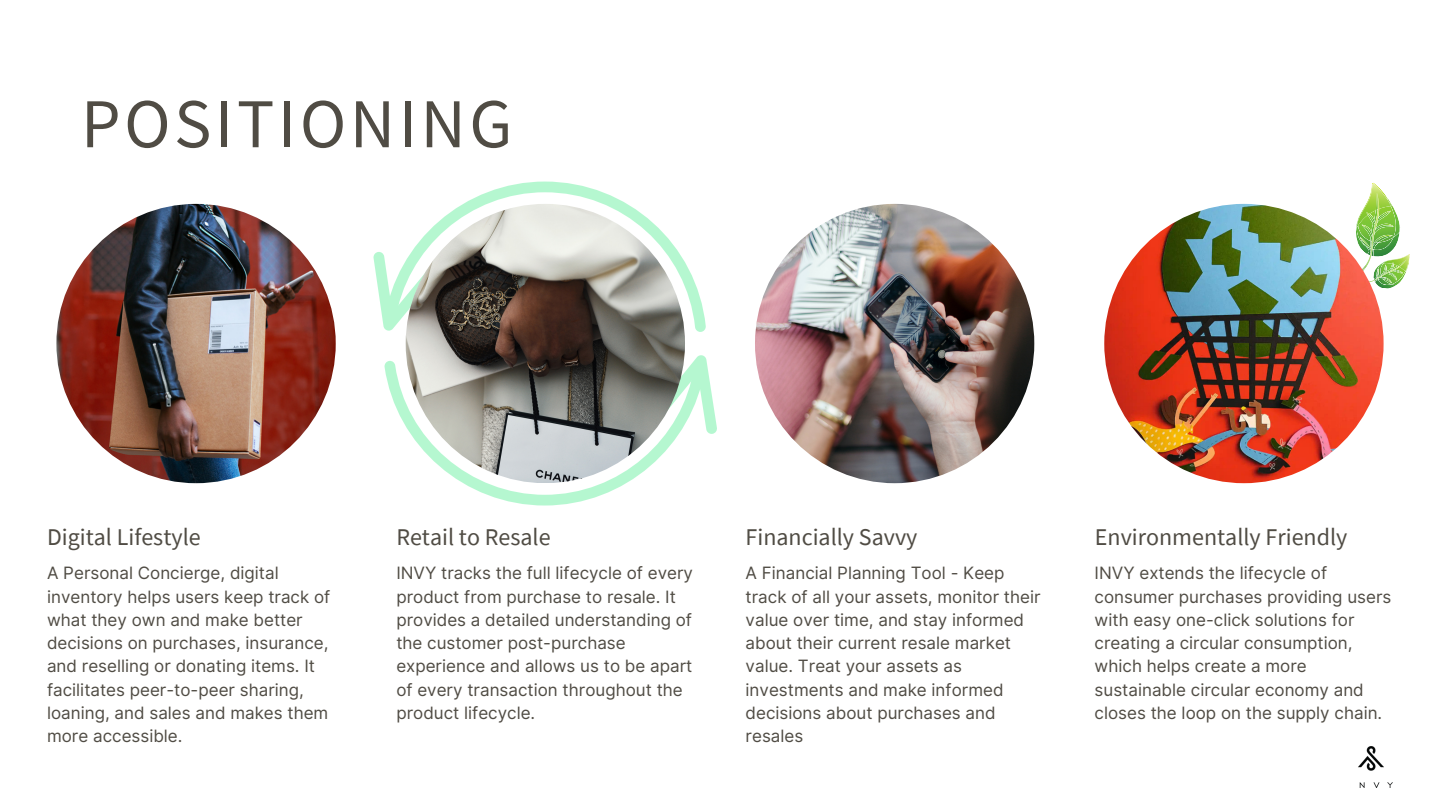
<style>
.page{position:relative;width:1440px;height:810px;background:#fff}
.page>*{position:absolute;margin:0;border:0;box-sizing:border-box;transform-origin:0 0}
.t1{font:70px "Source Sans Pro";letter-spacing:.05em;color:#504c44}
.t2{font:24px "Source Sans Pro";color:#504c44}
.t3{font:17px/23.2px "Inter";color:#504c44}
</style>
<div class="page">
<img style="left:56px;top:204px;width:279px;height:279px;border-radius:50%">
<img style="left:755px;top:204px;width:279px;height:279px;border-radius:50%">
<svg style="left:373px;top:252px;width:11px;height:75px"></svg>
<svg style="left:684px;top:355px;width:33px;height:79px"></svg>
<svg style="left:384px;top:360px;width:321px;height:146px"></svg>
<svg style="left:384px;top:182px;width:322px;height:150px"></svg>
<svg style="left:1356px;top:182px;width:54px;height:107px"></svg>
<img style="left:1362px;top:260px;width:44px;height:22px">
<img style="left:406px;top:204px;width:279px;height:279px;border-radius:50%">
<img style="left:1104px;top:204px;width:280px;height:279px;border-radius:50%">
<img style="left:1358px;top:747px;width:35px;height:41px">
<h1 class="t1" style="left:81px;top:78px;width:433px">POSITIONING</h1>
<h2 class="t2" style="left:47px;top:522px;width:155px">Digital Lifestyle</h2>
<p class="t3" style="left:47px;top:562px;width:285px">A Personal Concierge, digital inventory helps users keep track of what they own and make better decisions on purchases, insurance, and reselling or donating items. It facilitates peer-to-peer sharing, loaning, and sales and makes them more accessible.</p>
<h2 class="t2" style="left:396px;top:522px;width:156px">Retail to Resale</h2>
<p class="t3" style="left:396px;top:562px;width:298px">INVY tracks the full lifecycle of every product from purchase to resale. It provides a detailed understanding of the customer post-purchase experience and allows us to be apart of every transaction throughout the product lifecycle.</p>
<h2 class="t2" style="left:746px;top:522px;width:173px">Financially Savvy</h2>
<p class="t3" style="left:746px;top:562px;width:297px">A Financial Planning Tool - Keep track of all your assets, monitor their value over time, and stay informed about their current resale market value. Treat your assets as investments and make informed decisions about purchases and resales</p>
<h2 class="t2" style="left:1095px;top:522px;width:254px">Environmentally Friendly</h2>
<p class="t3" style="left:1095px;top:562px;width:298px">INVY extends the lifecycle of consumer purchases providing users with easy one-click solutions for creating a circular consumption, which helps create a more sustainable circular economy and closes the loop on the supply chain.</p>
</div>
